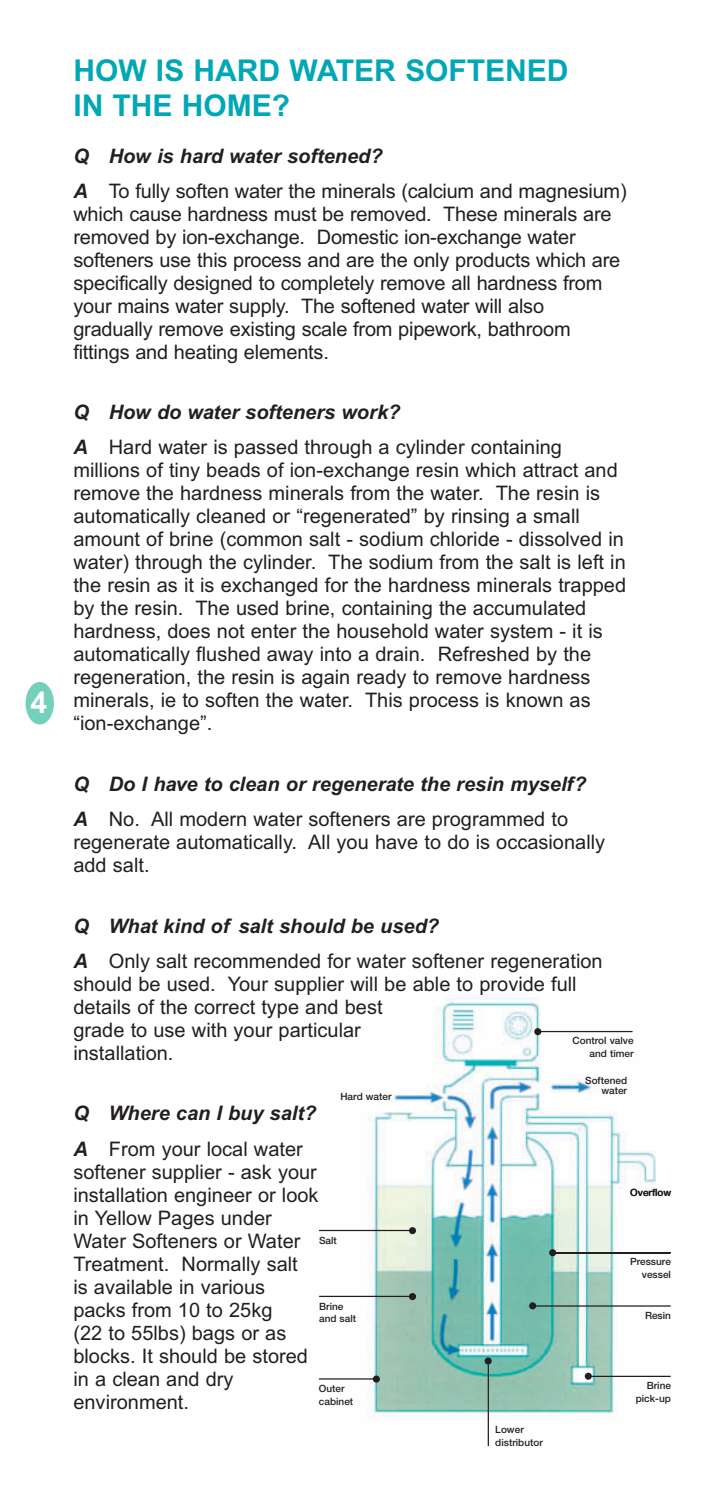
<style>
.page{position:relative;width:702px;height:1489px;background:#fff}
.page>*{position:absolute;margin:0;border:0;box-sizing:border-box;transform-origin:0 0}
.t1{font:700 30px/35.2px "Arial";color:#00a7b5}
.t2{font:700 30px "Arial";color:#fff}
.t3{font:20px/23px "Arial";color:#231f20}
.t4{font:italic 700 20px/35px "Arial";color:#231f20}
.t5{font:500 10px/12.5px "Helvetica Neue";color:#231f20;text-align:right}
.s1{font-weight:700;font-style:italic}
.s2{font-weight:400;font-style:normal}
</style>
<div class="page">
<img style="left:318px;top:997px;width:353px;height:449px">
<div style="left:26px;top:682px;width:28px;height:42px;background:#74d1b9;border-radius:50%"></div>
<hr style="left:487px;top:1364px;width:2px;height:81px;background:#231f20">
<div style="left:484px;top:1357px;width:7px;height:7px;background:#231f20;border-radius:50%"></div>
<hr style="left:540px;top:1030px;width:92px;height:2px;background:#231f20">
<div style="left:534px;top:1028px;width:7px;height:7px;background:#231f20;border-radius:50%"></div>
<hr style="left:550px;top:1252px;width:120px;height:1px;background:#231f20">
<div style="left:549px;top:1249px;width:7px;height:7px;background:#231f20;border-radius:50%"></div>
<hr style="left:530px;top:1305px;width:140px;height:1px;background:#231f20">
<div style="left:529px;top:1302px;width:7px;height:7px;background:#231f20;border-radius:50%"></div>
<hr style="left:319px;top:1378px;width:58px;height:1px;background:#231f20">
<div style="left:373px;top:1375px;width:7px;height:7px;background:#231f20;border-radius:50%"></div>
<hr style="left:585px;top:1375px;width:85px;height:1px;background:#231f20">
<svg style="left:584px;top:1372px;width:7px;height:7px"></svg>
<hr style="left:319px;top:1295px;width:92px;height:1px;background:#231f20">
<svg style="left:409px;top:1292px;width:7px;height:7px"></svg>
<hr style="left:319px;top:1229px;width:92px;height:1px;background:#231f20">
<svg style="left:409px;top:1226px;width:7px;height:8px"></svg>
<h1 class="t2" style="left:31px;top:691px;width:18px">4</h1>
<h1 class="t1" style="left:73px;top:55px;width:496px">HOW IS HARD WATER SOFTENED<br>IN THE HOME?</h1>
<p class="t3" style="left:73px;top:140px;width:554px;line-height:35px"><span class="s1">Q How is hard water softened?<br>A</span> To fully soften water the minerals (calcium and magnesium)</p>
<p class="t3" style="left:73px;top:204px;width:548px">which cause hardness must be removed. These minerals are removed by ion-exchange. Domestic ion-exchange water softeners use this process and are the only products which are specifically designed to completely remove all hardness from your mains water supply. The softened water will also gradually remove existing scale from pipework, bathroom fittings and heating elements.</p>
<p class="t3" style="left:73px;top:396px;width:490px;line-height:35px"><span class="s1">Q How do water softeners work?<br>A</span> Hard water is passed through a cylinder containing</p>
<p class="t3" style="left:73px;top:460px;width:554px">millions of tiny beads of ion-exchange resin which attract and remove the hardness minerals from the water. The resin is automatically cleaned or “regenerated” by rinsing a small amount of brine (common salt - sodium chloride - dissolved in water) through the cylinder. The sodium from the salt is left in the resin as it is exchanged for the hardness minerals trapped by the resin. The used brine, containing the accumulated hardness, does not enter the household water system - it is automatically flushed away into a drain. Refreshed by the regeneration, the resin is again ready to remove hardness minerals, ie to soften the water. This process is known as “ion-exchange”.</p>
<p class="t4" style="left:73px;top:768px;width:514px">Q Do I have to clean or regenerate the resin myself?<br>A <span class="s2">No. All modern water softeners are programmed to</span></p>
<p class="t3" style="left:73px;top:832px;width:533px">regenerate automatically. All you have to do is occasionally add salt.</p>
<p class="t3" style="left:73px;top:910px;width:530px;line-height:35px"><span class="s1">Q What kind of salt should be used?<br>A</span> Only salt recommended for water softener regeneration</p>
<p class="t3" style="left:73px;top:974px;width:505px">should be used. Your supplier will be able to provide full details of the correct type and best<br>grade to use with your particular<br>installation.</p>
<p class="t5" style="left:572px;top:1035px;width:63px">Control valve and timer</p>
<p class="t5" style="left:585px;top:1076px;width:43px;line-height:10px">Softened water</p>
<p class="t5" style="left:340px;top:1091px;width:53px">Hard water</p>
<p class="t4" style="left:73px;top:1097px;width:244px">Q Where can I buy salt?<br>A <span class="s2">From your local water</span></p>
<p class="t3" style="left:73px;top:1161px;width:247px">softener supplier - ask your installation engineer or look in Yellow Pages under<br>Water Softeners or Water<br>Treatment. Normally salt<br>is available in various packs from 10 to 25kg<br>(22 to 55lbs) bags or as blocks. It should be stored in a clean and dry environment.</p>
<p class="t5" style="left:319px;top:1234px;width:19px">Salt</p>
<p class="t5" style="left:319px;top:1300px;width:38px;text-align:left">Brine and salt</p>
<p class="t5" style="left:319px;top:1383px;width:36px;text-align:left">Outer cabinet</p>
<p class="t5" style="left:495px;top:1424px;width:49px;text-align:left">Lower distributor</p>
<p class="t5" style="left:630px;top:1187px;width:43px">Overflow</p>
<p class="t5" style="left:630px;top:1256px;width:42px">Pressure vessel</p>
<p class="t5" style="left:645px;top:1309px;width:27px">Resin</p>
<p class="t5" style="left:635px;top:1379px;width:37px">Brine pick-up</p>
</div>
